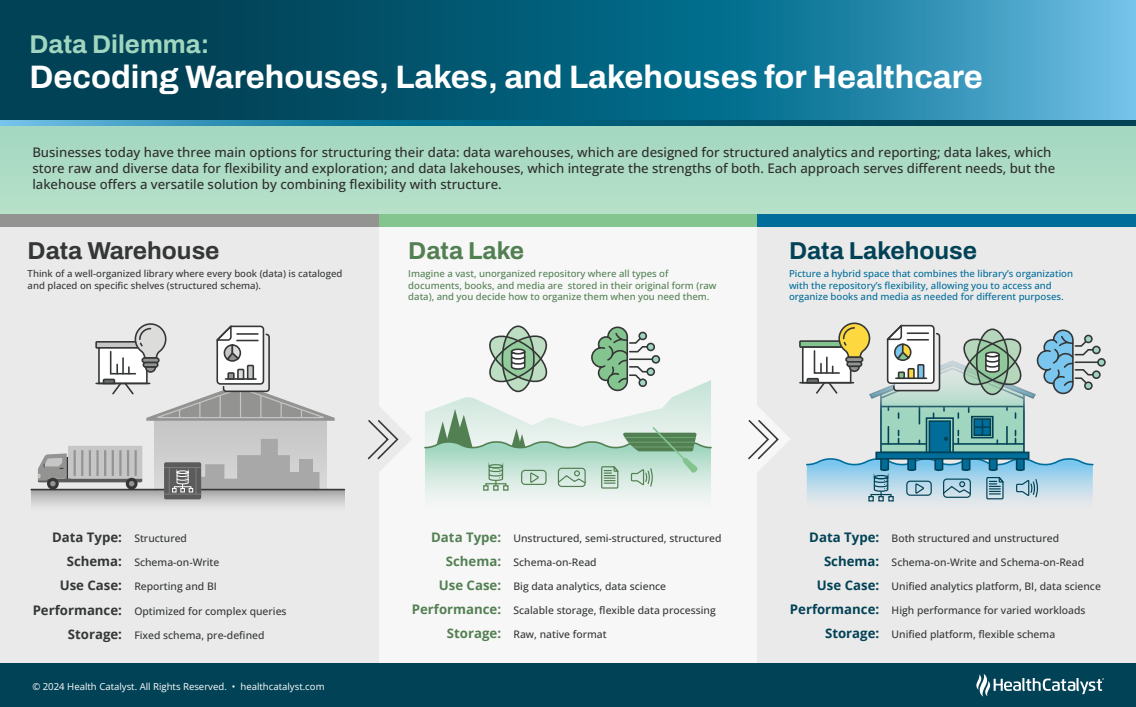
<style>
.page{position:relative;width:1136px;height:707px;background:#fff}
.page>*{position:absolute;margin:0;border:0;box-sizing:border-box;transform-origin:0 0}
.t1{font:700 32.52px "Archivo";color:#fff}
.t2{font:700 25.72px "Archivo";color:#a0d6bf}
.t3{font:700 24.48px "Archivo";color:#353737}
.t4{font:700 24.48px "Archivo";color:#024256}
.t5{font:700 24.48px "Archivo";color:#538053}
.t6{font:500 13.2px/15.8px "Open Sans";color:#2f2d2d}
.t7{font:700 13.2px/24.3px "Open Sans";color:#353737;text-align:right}
.t8{font:700 13.2px/24px "Open Sans";color:#538053;text-align:right}
.t9{font:700 13.2px/24px "Open Sans";color:#024256;text-align:right}
.t10{font:500 10.4px "Open Sans";color:#353737}
.t11{font:500 9.6px/11.5px "Open Sans";color:#016d9a}
.t12{font:500 9.6px/11.5px "Open Sans";color:#538053}
.t13{font:500 9.6px/11.5px "Open Sans";color:#353737}
.t14{font:9.6px "Open Sans";color:#fff}
</style>
<div class="page">
<svg style="left:0;top:0;width:1136px;height:120px;background:#146986"></svg>
<div style="left:0;top:215px;width:379px;height:448px;background:#eaeaea"></div>
<div style="left:379px;top:215px;width:378px;height:448px;background:#f7f7f7"></div>
<div style="left:757px;top:215px;width:379px;height:448px;background:#eaeaea"></div>
<div style="left:0;top:125px;width:1136px;height:90px;background:#acdcc4"></div>
<div style="left:0;top:663px;width:1136px;height:44px;background:#024256"></div>
<div style="left:0;top:215px;width:379px;height:12px;background:#939492"></div>
<div style="left:379px;top:215px;width:378px;height:12px;background:#84c58f"></div>
<div style="left:757px;top:215px;width:379px;height:12px;background:#016d9a"></div>
<svg style="left:0;top:120px;width:1136px;height:5px;background:#146986"></svg>
<svg style="left:976px;top:674px;width:128px;height:23px"></svg>
<svg style="left:367px;top:407px;width:44px;height:64px"></svg>
<svg style="left:748px;top:406px;width:42px;height:66px"></svg>
<div style="left:155px;top:421px;width:171px;height:68px;background:#c8c8c8"></div>
<div style="left:47px;top:478px;width:12px;height:11px;background:#353737;border-radius:50%"></div>
<div style="left:126px;top:478px;width:11px;height:11px;background:#353737;border-radius:50%"></div>
<svg style="left:38px;top:446px;width:104px;height:40px;background:#b1b1b1"></svg>
<svg style="left:31px;top:490px;width:313px;height:16px;background:#c4c4c3"></svg>
<hr style="left:31px;top:489px;width:313px;height:1px;background:#353737">
<div style="left:164px;top:462px;width:37px;height:37px;background:#5b5b5b;border-radius:2px"></div>
<hr style="left:164px;top:467px;width:37px;height:1px;background:#7e7f7f">
<hr style="left:164px;top:494px;width:37px;height:1px;background:#7e7f7f">
<svg style="left:169px;top:439px;width:150px;height:55px"></svg>
<div style="left:299px;top:459px;width:13px;height:13px;background:#a8a8a8"></div>
<div style="left:96px;top:342px;width:54px;height:6px;background:#c6c6c6"></div>
<div style="left:95px;top:341px;width:55px;height:8px;border:2px solid #353737"></div>
<div style="left:98px;top:347px;width:50px;height:37px;background:#fff;border:2px solid #353737"></div>
<hr style="left:96px;top:383px;width:54px;height:1px;background:#353737">
<svg style="left:102px;top:323px;width:233px;height:98px"></svg>
<div style="left:800px;top:341px;width:53px;height:6px;background:#84c58f"></div>
<div style="left:799px;top:340px;width:55px;height:8px;border:2px solid #353737"></div>
<svg style="left:802px;top:346px;width:3px;height:36px"></svg>
<hr style="left:800px;top:382px;width:53px;height:1px;background:#353737">
<div style="left:1092px;top:346px;width:7px;height:7px;background:#a0d6bf;border-radius:50%"></div>
<div style="left:1092px;top:346px;width:8px;height:8px;border:2px solid #353737;border-radius:50%"></div>
<div style="left:1098px;top:359px;width:7px;height:7px;background:#a0d6bf;border-radius:50%"></div>
<div style="left:1097px;top:358px;width:8px;height:9px;border:2px solid #353737;border-radius:50%"></div>
<div style="left:1092px;top:371px;width:7px;height:7px;background:#a0d6bf;border-radius:50%"></div>
<div style="left:1092px;top:370px;width:8px;height:9px;border:2px solid #353737;border-radius:50%"></div>
<hr style="left:1075px;top:361px;width:23px;height:2px;background:#353737">
<svg style="left:805px;top:322px;width:289px;height:180px"></svg>
<svg style="left:424px;top:326px;width:288px;height:170px"></svg>
<h2 class="t2" style="left:30px;top:25px;width:181px">Data Dilemma:</h2>
<h1 class="t1" style="left:30px;top:52px;width:954px">Decoding Warehouses, Lakes, and Lakehouses for Healthcare</h1>
<p class="t6" style="left:32px;top:144px;width:1024px">Businesses today have three main options for structuring their data: data warehouses, which are designed for structured analytics and reporting; data lakes, which store raw and diverse data for flexibility and exploration; and data lakehouses, which integrate the strengths of both. Each approach serves different needs, but the lakehouse offers a versatile solution by combining flexibility with structure.</p>
<h3 class="t3" style="left:28px;top:233px;width:193px">Data Warehouse</h3>
<p class="t13" style="left:28px;top:268px;width:316px">Think of a well-organized library where every book (data) is cataloged and placed on specific shelves (structured schema).</p>
<h3 class="t5" style="left:408px;top:233px;width:117px">Data Lake</h3>
<p class="t12" style="left:408px;top:268px;width:310px">Imagine a vast, unorganized repository where all types of documents, books, and media are stored in their original form (raw data), and you decide how to organize them when you need them.</p>
<h3 class="t4" style="left:789px;top:233px;width:190px">Data Lakehouse</h3>
<p class="t11" style="left:789px;top:268px;width:285px">Picture a hybrid space that combines the library’s organization with the repository’s flexibility, allowing you to access and organize books and media as needed for different purposes.</p>
<p class="t7" style="left:33px;top:524px;width:91px">Data Type:<br>Schema:<br>Use Case:<br>Performance:<br>Storage:</p>
<p class="t10" style="left:134px;top:531px;width:54px">Structured</p>
<p class="t10" style="left:134px;top:555px;width:87px">Schema-on-Write</p>
<p class="t10" style="left:134px;top:579px;width:84px">Reporting and BI</p>
<p class="t10" style="left:134px;top:604px;width:154px">Optimized for complex queries</p>
<p class="t10" style="left:134px;top:628px;width:132px">Fixed schema, pre-defined</p>
<p class="t14" style="left:32px;top:680px;width:294px">© 2024 Health Catalyst. All Rights Reserved. • healthcatalyst.com</p>
<p class="t8" style="left:412px;top:524px;width:91px">Data Type:<br>Schema:<br>Use Case:<br>Performance:<br>Storage:</p>
<p class="t10" style="left:513px;top:531px;width:209px">Unstructured, semi-structured, structured</p>
<p class="t10" style="left:513px;top:555px;width:85px">Schema-on-Read</p>
<p class="t10" style="left:513px;top:579px;width:154px">Big data analytics, data science</p>
<p class="t10" style="left:513px;top:603px;width:204px">Scalable storage, flexible data processing</p>
<p class="t10" style="left:513px;top:626px;width:95px">Raw, native format</p>
<p class="t9" style="left:790px;top:524px;width:91px">Data Type:<br>Schema:<br>Use Case:<br>Performance:<br>Storage:</p>
<p class="t10" style="left:891px;top:531px;width:169px">Both structured and unstructured</p>
<p class="t10" style="left:891px;top:555px;width:194px">Schema-on-Write and Schema-on-Read</p>
<p class="t10" style="left:891px;top:579px;width:211px">Unified analytics platform, BI, data science</p>
<p class="t10" style="left:891px;top:603px;width:195px">High performance for varied workloads</p>
<p class="t10" style="left:891px;top:626px;width:165px">Unified platform, flexible schema</p>
</div>
